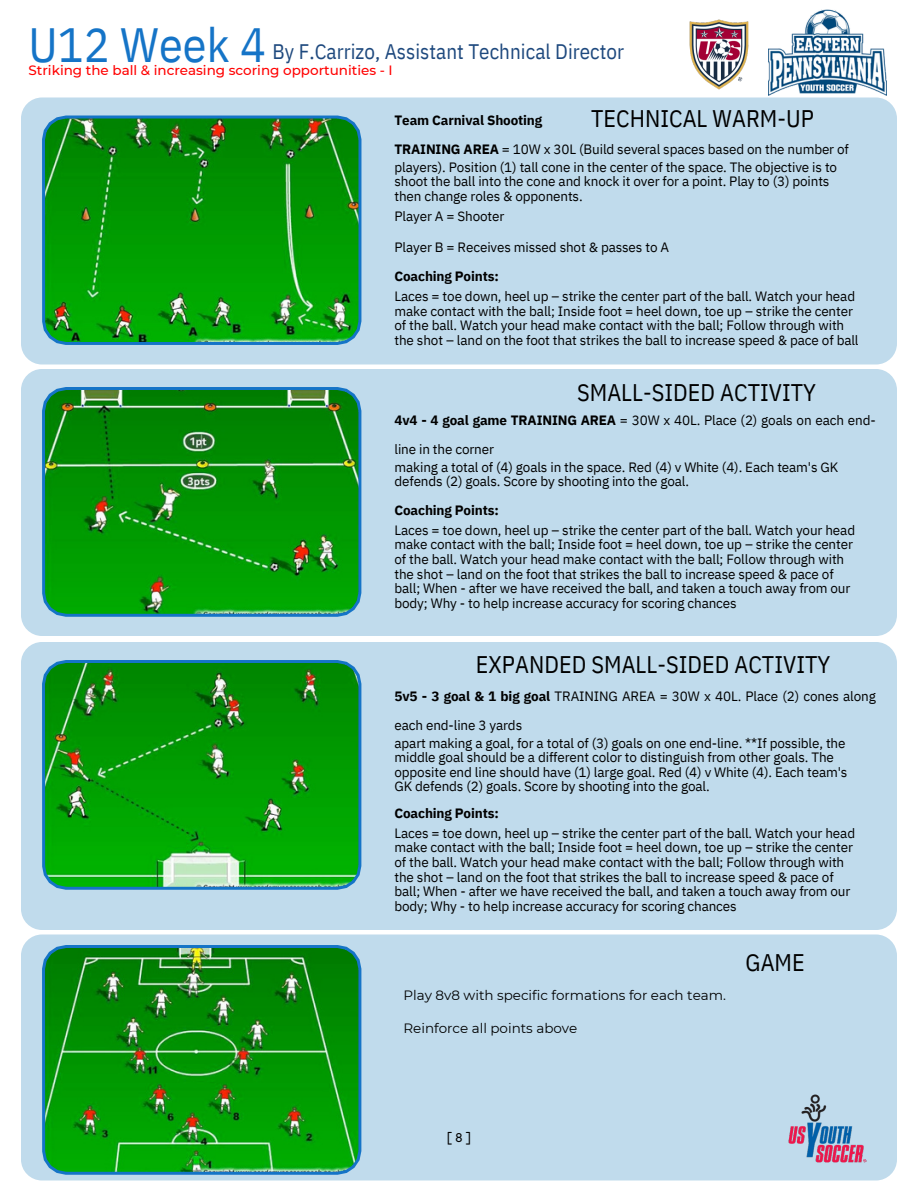
<style>
.page{position:relative;width:918px;height:1188px;background:#fff}
.page>*{position:absolute;margin:0;border:0;box-sizing:border-box;transform-origin:0 0}
.t1{font:48px "IBM Plex Sans Cond";color:#1574c7}
.t2{font:24px "IBM Plex Sans Cond";color:#000}
.t3{font:21px "IBM Plex Sans Cond";color:#1e497e}
.t4{font:15px "Courier Prime";color:#000}
.t5{font:13.5px/29.2px "IBM Plex Sans";letter-spacing:-.01em;color:#000}
.t6{font:13.5px "Montserrat";color:#000}
.t7{font:500 13.5px "Montserrat";color:#f00}
.t8{font:700 13.5px "IBM Plex Sans";letter-spacing:-.01em;color:#000}
.s1{font-weight:700}
</style>
<div class="page">
<div style="left:21px;top:934px;width:876px;height:247px;background:#c0dbec"></div>
<div style="left:21px;top:642px;width:876px;height:288px;background:#c0dbec"></div>
<div style="left:21px;top:369px;width:876px;height:267px;background:#c0dbec"></div>
<div style="left:21px;top:94px;width:876px;height:271px;background:#c0dbec"></div>
<svg style="left:42px;top:116px;width:319px;height:229px;background:#0e9714"></svg>
<svg style="left:42px;top:660px;width:319px;height:230px;background:#139d1a"></svg>
<svg style="left:42px;top:387px;width:319px;height:230px;background:#119417"></svg>
<img style="left:42px;top:945px;width:319px;height:230px">
<img style="left:782px;top:1088px;width:92px;height:82px">
<img style="left:768px;top:9px;width:118px;height:87px">
<img style="left:683px;top:19px;width:73px;height:78px">
<p class="t1" style="left:28px;top:13px;width:239px">U12 Week 4</p>
<h2 class="t3" style="left:272px;top:37px;width:353px">By F.Carrizo, Assistant Technical Director</h2>
<p class="t7" style="left:28px;top:62px;width:366px">Striking the ball &amp; increasing scoring opportunities - I</p>
<p class="t2" style="left:591px;top:102px;width:224px">TECHNICAL WARM-UP</p>
<p class="t5" style="left:395px;top:105px;width:456px"><span class="s1">Team Carnival Shooting<br>TRAINING AREA</span> = 10W x 30L (Build several spaces based on the number of</p>
<p class="t5" style="left:395px;top:152px;width:444px">players). Position (1) tall cone in the center of the space. The objective is to</p>
<p class="t5" style="left:395px;top:167px;width:437px">shoot the ball into the cone and knock it over for a point. Play to (3) points</p>
<p class="t5" style="left:395px;top:181px;width:190px">then change roles &amp; opponents.</p>
<p class="t5" style="left:395px;top:202px;width:111px">Player A = Shooter</p>
<p class="t5" style="left:395px;top:232px;width:276px">Player B = Receives missed shot &amp; passes to A</p>
<h2 class="t8" style="left:395px;top:267px;width:106px">Coaching Points:</h2>
<p class="t5" style="left:395px;top:282px;width:462px">Laces = toe down, heel up – strike the center part of the ball. Watch your head</p>
<p class="t5" style="left:395px;top:296px;width:460px">make contact with the ball; Inside foot = heel down, toe up – strike the center</p>
<p class="t5" style="left:395px;top:311px;width:451px">of the ball. Watch your head make contact with the ball; Follow through with</p>
<p class="t5" style="left:395px;top:325px;width:466px">the shot – land on the foot that strikes the ball to increase speed &amp; pace of ball</p>
<p class="t2" style="left:577px;top:377px;width:240px">SMALL-SIDED ACTIVITY</p>
<p class="t5" style="left:395px;top:405px;width:483px"><span class="s1">4v4 - 4 goal game TRAINING AREA</span> = 30W x 40L. Place (2) goals on each end&shy;line in the corner</p>
<p class="t5" style="left:395px;top:452px;width:445px">making a total of (4) goals in the space. Red (4) v White (4). Each team's GK</p>
<p class="t5" style="left:395px;top:467px;width:296px">defends (2) goals. Score by shooting into the goal.</p>
<p class="t8" style="left:395px;top:501px;width:106px">Coaching Points:</p>
<p class="t5" style="left:395px;top:515px;width:462px">Laces = toe down, heel up – strike the center part of the ball. Watch your head</p>
<p class="t5" style="left:395px;top:530px;width:460px">make contact with the ball; Inside foot = heel down, toe up – strike the center</p>
<p class="t5" style="left:395px;top:544px;width:451px">of the ball. Watch your head make contact with the ball; Follow through with</p>
<h2 class="t5" style="left:395px;top:559px;width:441px">the shot – land on the foot that strikes the ball to increase speed &amp; pace of</h2>
<p class="t5" style="left:395px;top:574px;width:457px">ball; When - after we have received the ball, and taken a touch away from our</p>
<p class="t5" style="left:395px;top:588px;width:344px">body; Why - to help increase accuracy for scoring chances</p>
<p class="t2" style="left:476px;top:648px;width:356px">EXPANDED SMALL-SIDED ACTIVITY</p>
<p class="t5" style="left:395px;top:681px;width:483px"><span class="s1">5v5 - 3 goal &amp; 1 big goal</span> TRAINING AREA = 30W x 40L. Place (2) cones along each end-line 3 yards</p>
<p class="t5" style="left:395px;top:728px;width:453px">apart making a goal, for a total of (3) goals on one end-line. **If possible, the</p>
<p class="t5" style="left:395px;top:743px;width:441px">middle goal should be a different color to distinguish from other goals. The</p>
<p class="t5" style="left:395px;top:757px;width:455px">opposite end line should have (1) large goal. Red (4) v White (4). Each team's</p>
<p class="t5" style="left:395px;top:771px;width:317px">GK defends (2) goals. Score by shooting into the goal.</p>
<p class="t8" style="left:395px;top:804px;width:106px">Coaching Points:</p>
<p class="t5" style="left:395px;top:818px;width:462px">Laces = toe down, heel up – strike the center part of the ball. Watch your head</p>
<p class="t5" style="left:395px;top:833px;width:460px">make contact with the ball; Inside foot = heel down, toe up – strike the center</p>
<p class="t5" style="left:395px;top:847px;width:451px">of the ball. Watch your head make contact with the ball; Follow through with</p>
<p class="t5" style="left:395px;top:862px;width:441px">the shot – land on the foot that strikes the ball to increase speed &amp; pace of</p>
<p class="t5" style="left:395px;top:877px;width:457px">ball; When - after we have received the ball, and taken a touch away from our</p>
<p class="t5" style="left:395px;top:891px;width:344px">body; Why - to help increase accuracy for scoring chances</p>
<p class="t6" style="left:404px;top:987px;width:324px">Play 8v8 with specific formations for each team.</p>
<p class="t6" style="left:404px;top:1020px;width:175px">Reinforce all points above</p>
<p class="t2" style="left:746px;top:947px;width:61px">GAME</p>
<h5 class="t4" style="left:445px;top:1131px;width:28px">[8]</h5>
</div>
